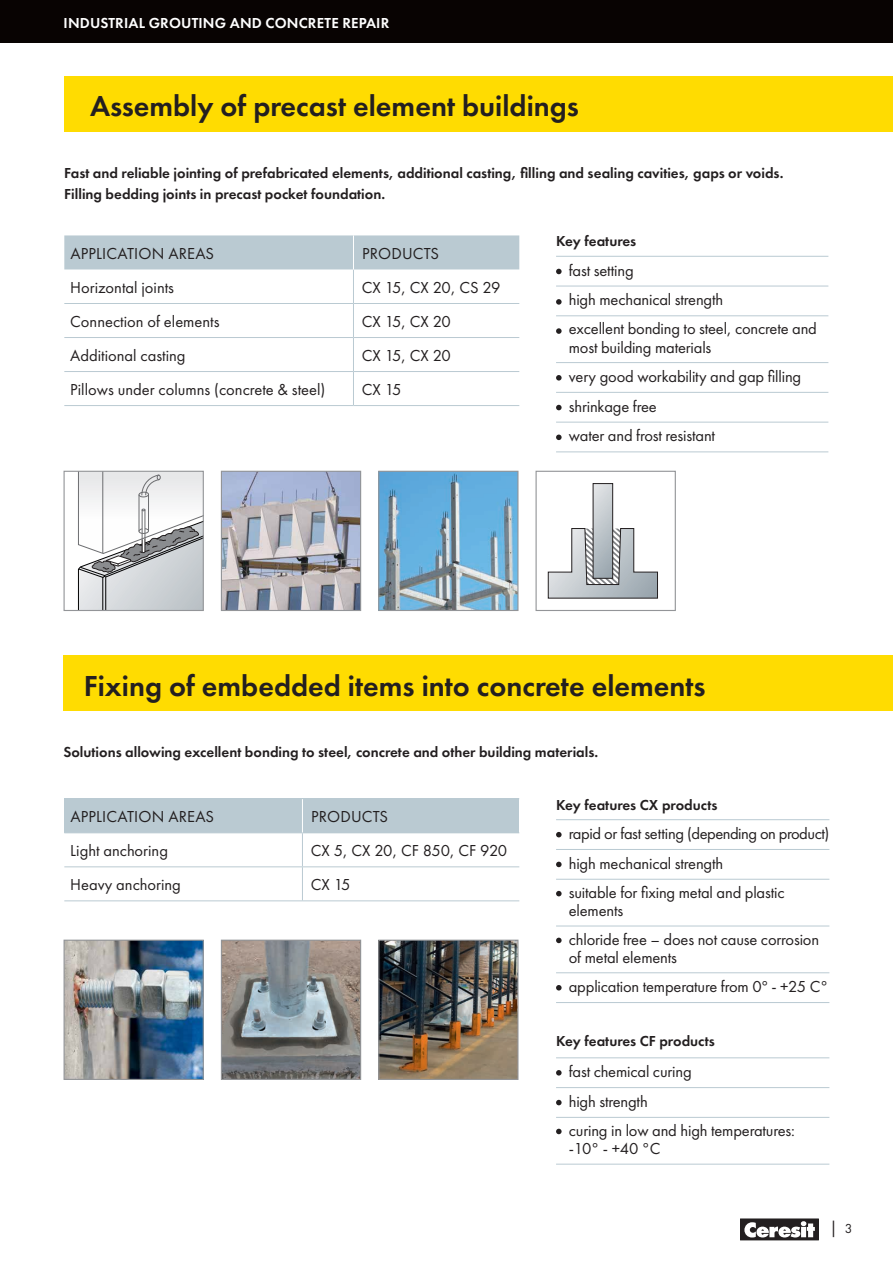
<style>
.page{position:relative;width:893px;height:1263px;background:#fff}
.page>*{position:absolute;margin:0;border:0;box-sizing:border-box;transform-origin:0 0}
.t1{font:600 30px "Futura PT";color:#231f20}
.t2{font:16.5px/29.5px "Futura PT";letter-spacing:-.01em;color:#231f20}
.t3{font:16.5px "Futura PT";letter-spacing:.01em;color:#231f20}
.t4{font:600 15px/21px "Futura PT";color:#231f20}
.t5{font:600 15px "Futura PT";letter-spacing:.01em;color:#fff}
.s1{font-size:13.5px}
</style>
<div class="page">
<div style="left:740px;top:1219px;width:79px;height:21px;background:#231f20"></div>
<svg style="left:744px;top:1221px;width:71px;height:16px"></svg>
<div style="left:0;top:0;width:893px;height:43px;background:#080302"></div>
<div style="left:64px;top:77px;width:829px;height:55px;background:#ffdc01"></div>
<div style="left:63px;top:655px;width:830px;height:55px;background:#ffdc01"></div>
<img style="left:380px;top:473px;width:136px;height:136px">
<div style="left:378px;top:471px;width:140px;height:140px;border:1px solid #939598"></div>
<div style="left:593px;top:483px;width:20px;height:96px;border:1px solid #231f20"></div>
<svg style="left:547px;top:484px;width:111px;height:115px"></svg>
<div style="left:535px;top:471px;width:141px;height:140px;border:1px solid #939598"></div>
<img style="left:223px;top:473px;width:136px;height:136px">
<div style="left:221px;top:471px;width:140px;height:140px;border:1px solid #939598"></div>
<svg style="left:78px;top:473px;width:124px;height:136px"></svg>
<div style="left:64px;top:471px;width:140px;height:140px;border:1px solid #939598"></div>
<img style="left:66px;top:942px;width:136px;height:136px">
<div style="left:64px;top:940px;width:140px;height:140px;border:1px solid #939598"></div>
<img style="left:223px;top:942px;width:136px;height:136px">
<div style="left:221px;top:940px;width:140px;height:140px;border:1px solid #939598"></div>
<img style="left:380px;top:942px;width:136px;height:136px">
<div style="left:378px;top:940px;width:140px;height:140px;border:1px solid #939598"></div>
<div style="left:64px;top:799px;width:238px;height:34px;background:#bacad2"></div>
<div style="left:302px;top:799px;width:217px;height:34px;background:#bacad2"></div>
<svg style="left:64px;top:833px;width:238px;height:35px"></svg>
<hr style="left:64px;top:798px;width:238px;height:1px;background:#bacad2">
<hr style="left:302px;top:798px;width:217px;height:1px;background:#bacad2">
<hr style="left:302px;top:833px;width:1px;height:33px;background:#bacad2">
<hr style="left:64px;top:866px;width:238px;height:1px;background:#bacad2">
<hr style="left:302px;top:866px;width:217px;height:1px;background:#bacad2">
<hr style="left:302px;top:867px;width:1px;height:33px;background:#bacad2">
<hr style="left:64px;top:900px;width:238px;height:1px;background:#bacad2">
<hr style="left:302px;top:900px;width:217px;height:1px;background:#bacad2">
<hr style="left:302px;top:799px;width:1px;height:33px;background:#fff">
<hr style="left:556px;top:286px;width:272px;height:1px;background:#bacad2">
<hr style="left:556px;top:315px;width:272px;height:1px;background:#bacad2">
<hr style="left:556px;top:362px;width:272px;height:1px;background:#bacad2">
<hr style="left:556px;top:392px;width:272px;height:1px;background:#bacad2">
<hr style="left:556px;top:422px;width:272px;height:1px;background:#bacad2">
<hr style="left:556px;top:256px;width:272px;height:1px;background:#bacad2">
<hr style="left:556px;top:451px;width:272px;height:1px;background:#bacad2">
<svg style="left:556px;top:269px;width:6px;height:5px"></svg>
<svg style="left:556px;top:299px;width:6px;height:6px"></svg>
<svg style="left:556px;top:328px;width:6px;height:6px"></svg>
<svg style="left:556px;top:375px;width:6px;height:6px"></svg>
<svg style="left:556px;top:405px;width:6px;height:5px"></svg>
<svg style="left:556px;top:435px;width:6px;height:5px"></svg>
<hr style="left:556px;top:849px;width:273px;height:1px;background:#bacad2">
<hr style="left:556px;top:879px;width:273px;height:1px;background:#bacad2">
<hr style="left:556px;top:926px;width:273px;height:1px;background:#bacad2">
<hr style="left:556px;top:972px;width:273px;height:1px;background:#bacad2">
<hr style="left:556px;top:1002px;width:273px;height:1px;background:#bacad2">
<hr style="left:556px;top:1057px;width:273px;height:1px;background:#bacad2">
<hr style="left:556px;top:1087px;width:273px;height:1px;background:#bacad2">
<hr style="left:556px;top:1117px;width:273px;height:1px;background:#bacad2">
<hr style="left:556px;top:819px;width:273px;height:1px;background:#bacad2">
<hr style="left:556px;top:1164px;width:273px;height:1px;background:#bacad2">
<svg style="left:556px;top:832px;width:6px;height:5px"></svg>
<svg style="left:556px;top:862px;width:6px;height:5px"></svg>
<svg style="left:556px;top:891px;width:6px;height:5px"></svg>
<svg style="left:556px;top:938px;width:6px;height:5px"></svg>
<svg style="left:556px;top:985px;width:6px;height:5px"></svg>
<svg style="left:556px;top:1070px;width:6px;height:5px"></svg>
<svg style="left:556px;top:1100px;width:6px;height:5px"></svg>
<svg style="left:556px;top:1129px;width:6px;height:5px"></svg>
<div style="left:64px;top:235px;width:455px;height:34px;background:#bacad2"></div>
<hr style="left:353px;top:269px;width:1px;height:34px;background:#bacad2">
<hr style="left:64px;top:303px;width:289px;height:1px;background:#bacad2">
<hr style="left:353px;top:303px;width:166px;height:1px;background:#bacad2">
<hr style="left:353px;top:304px;width:1px;height:33px;background:#bacad2">
<hr style="left:64px;top:337px;width:289px;height:1px;background:#bacad2">
<hr style="left:353px;top:337px;width:166px;height:1px;background:#bacad2">
<hr style="left:353px;top:338px;width:1px;height:33px;background:#bacad2">
<hr style="left:64px;top:371px;width:289px;height:1px;background:#bacad2">
<hr style="left:353px;top:371px;width:166px;height:1px;background:#bacad2">
<hr style="left:353px;top:372px;width:1px;height:33px;background:#bacad2">
<hr style="left:64px;top:405px;width:289px;height:1px;background:#bacad2">
<hr style="left:353px;top:405px;width:166px;height:1px;background:#bacad2">
<hr style="left:353px;top:235px;width:1px;height:34px;background:#fff">
<p class="t5" style="left:64px;top:13px;width:327px">INDUSTRIAL GROUTING AND CONCRETE REPAIR</p>
<h1 class="t1" style="left:90px;top:87px;width:490px">Assembly of precast element buildings</h1>
<p class="t4" style="left:64px;top:162px;width:721px">Fast and reliable jointing of prefabricated elements, additional casting, filling and sealing cavities, gaps or voids.<br>Filling bedding joints in precast pocket foundation.</p>
<p class="t3" style="left:70px;top:243px;width:145px">APPLICATION AREAS</p>
<p class="t3" style="left:362px;top:243px;width:78px">PRODUCTS</p>
<p class="t2" style="left:70px;top:272px;width:105px">Horizontal joints</p>
<p class="t2" style="left:362px;top:272px;width:140px">CX 15, CX 20, CS 29</p>
<p class="t2" style="left:70px;top:306px;width:151px">Connection of elements</p>
<p class="t2" style="left:362px;top:306px;width:91px">CX 15, CX 20</p>
<p class="t2" style="left:70px;top:340px;width:117px">Additional casting</p>
<p class="t2" style="left:362px;top:340px;width:91px">CX 15, CX 20</p>
<p class="t2" style="left:70px;top:374px;width:257px">Pillows under columns (concrete &amp; steel)</p>
<p class="t2" style="left:362px;top:374px;width:41px">CX 15</p>
<p class="t4" style="left:556px;top:231px;width:82px">Key features</p>
<p class="t2" style="left:569px;top:255px;width:250px">fast setting<br>high mechanical strength<br>excellent bonding to steel, concrete and</p>
<p class="t2" style="left:569px;top:332px;width:234px">most building materials<br>very good workability and gap filling shrinkage free<br>water and frost resistant</p>
<h1 class="t1" style="left:84px;top:667px;width:623px">Fixing of embedded items into concrete elements</h1>
<p class="t4" style="left:63px;top:741px;width:536px">Solutions allowing excellent bonding to steel, concrete and other building materials.</p>
<p class="t3" style="left:70px;top:807px;width:145px">APPLICATION AREAS</p>
<p class="t3" style="left:311px;top:807px;width:78px">PRODUCTS</p>
<p class="t2" style="left:70px;top:836px;width:99px">Light anchoring</p>
<p class="t2" style="left:311px;top:836px;width:198px">CX 5, CX 20, CF 850, CF 920</p>
<p class="t2" style="left:70px;top:870px;width:112px">Heavy anchoring</p>
<p class="t2" style="left:311px;top:870px;width:41px">CX 15</p>
<p class="t4" style="left:556px;top:794px;width:163px">Key features CX products</p>
<p class="t2" style="left:569px;top:818px;width:262px">rapid or fast setting (depending on product) high mechanical strength<br>suitable for fixing metal and plastic</p>
<p class="t2" style="left:569px;top:896px;width:252px;line-height:28.7px">elements<br>chloride free – does not cause corrosion</p>
<p class="t2" style="left:569px;top:943px;width:261px">of metal elements<br>application temperature from 0° - +25 C°</p>
<p class="t4" style="left:556px;top:1031px;width:160px">Key features CF products</p>
<p class="t2" style="left:569px;top:1057px;width:228px">fast chemical curing<br>high strength<br>curing in low and high temperatures:</p>
<p class="t2" style="left:569px;top:1134px;width:93px">-10° - +40 °C</p>
<p class="t2" style="left:829px;top:1213px;width:24px">| <span class="s1">3</span></p>
</div>
